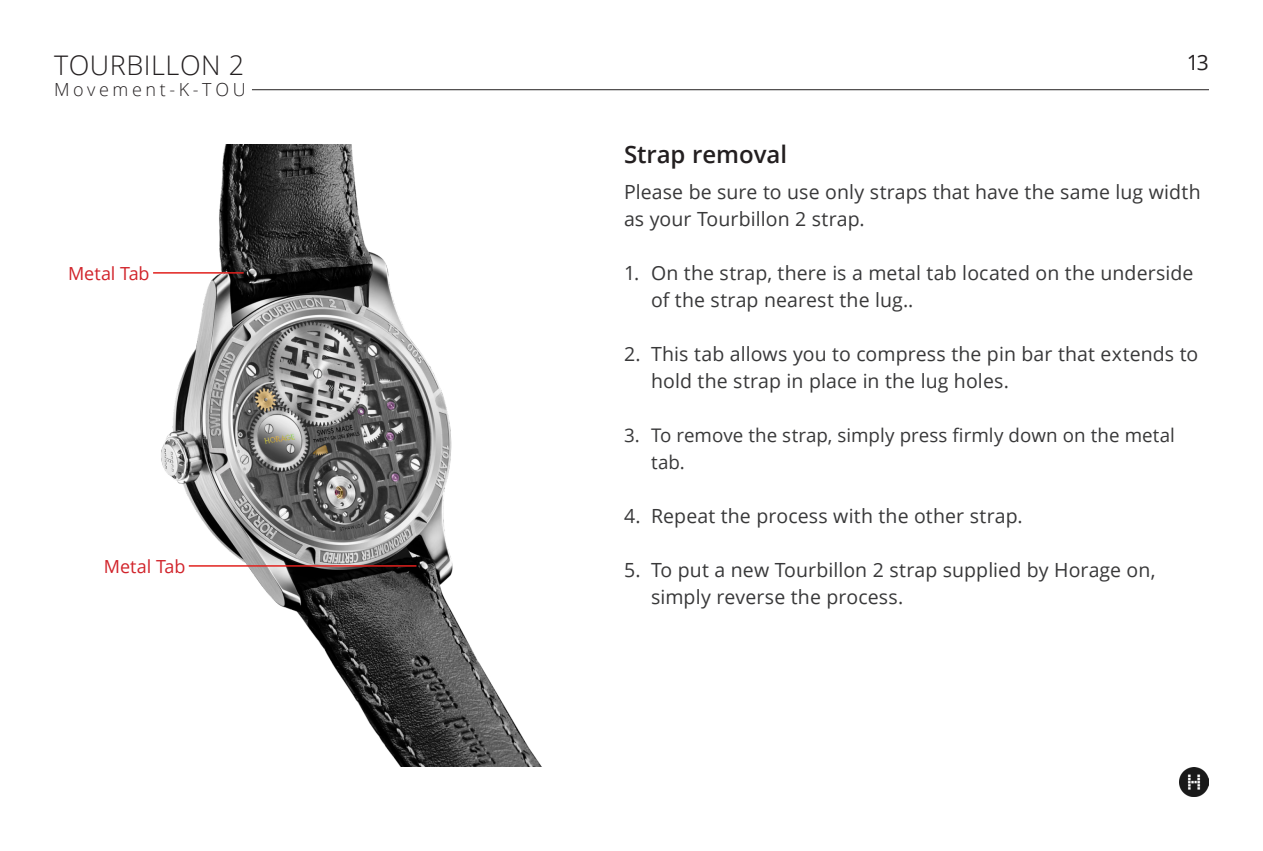
<style>
.page{position:relative;width:1263px;height:851px;background:#fff}
.page>*{position:absolute;margin:0;border:0;box-sizing:border-box;transform-origin:0 0}
.t1{font:300 27px "Open Sans";letter-spacing:.02em;color:#231f20}
.t2{font:600 24px "Open Sans";color:#231f20}
.t3{font:21px "Open Sans";color:#231f20}
.t4{font:19.5px/27px "Open Sans";letter-spacing:.005em;color:#383839}
.t5{font:18.75px/27px "Open Sans";color:#383839}
.t6{font:18px "Open Sans";letter-spacing:-.005em;color:#d1232a}
.t7{font:300 18px "Open Sans";letter-spacing:.2em;color:#231f20}
</style>
<div class="page">
<hr style="left:252px;top:89px;width:957px;height:1px;background:#231f20">
<img style="left:1179px;top:767px;width:30px;height:29px">
<img style="left:153px;top:145px;width:389px;height:621px">
<hr style="left:189px;top:565px;width:227px;height:1px;background:#e1211e">
<hr style="left:153px;top:272px;width:91px;height:1px;background:#e1211e">
<h1 class="t1" style="left:54px;top:46px;width:192px">TOURBILLON 2</h1>
<p class="t7" style="left:54px;top:77px;width:193px">Movement-K-TOU</p>
<p class="t6" style="left:68px;top:260px;width:83px">Metal Tab</p>
<p class="t6" style="left:104px;top:553px;width:83px">Metal Tab</p>
<p class="t2" style="left:624px;top:137px;width:165px">Strap removal</p>
<p class="t3" style="left:1187px;top:48px;width:24px">13</p>
<p class="t4" style="left:624px;top:178px;width:578px">Please be sure to use only straps that have the same lug width as your Tourbillon 2 strap.</p>
<p class="t4" style="left:651px;top:259px;width:544px;text-indent:-27px">1. On the strap, there is a metal tab located on the underside of the strap nearest the lug..</p>
<p class="t4" style="left:651px;top:340px;width:549px;text-indent:-27px">2. This tab allows you to compress the pin bar that extends to hold the strap in place in the lug holes.</p>
<p class="t5" style="left:651px;top:421px;width:525px;text-indent:-27px">3. To remove the strap, simply press firmly down on the metal tab.</p>
<p class="t4" style="left:624px;top:502px;width:400px">4. Repeat the process with the other strap.</p>
<p class="t4" style="left:651px;top:556px;width:506px;text-indent:-27px">5. To put a new Tourbillon 2 strap supplied by Horage on, simply reverse the process.</p>
</div>
